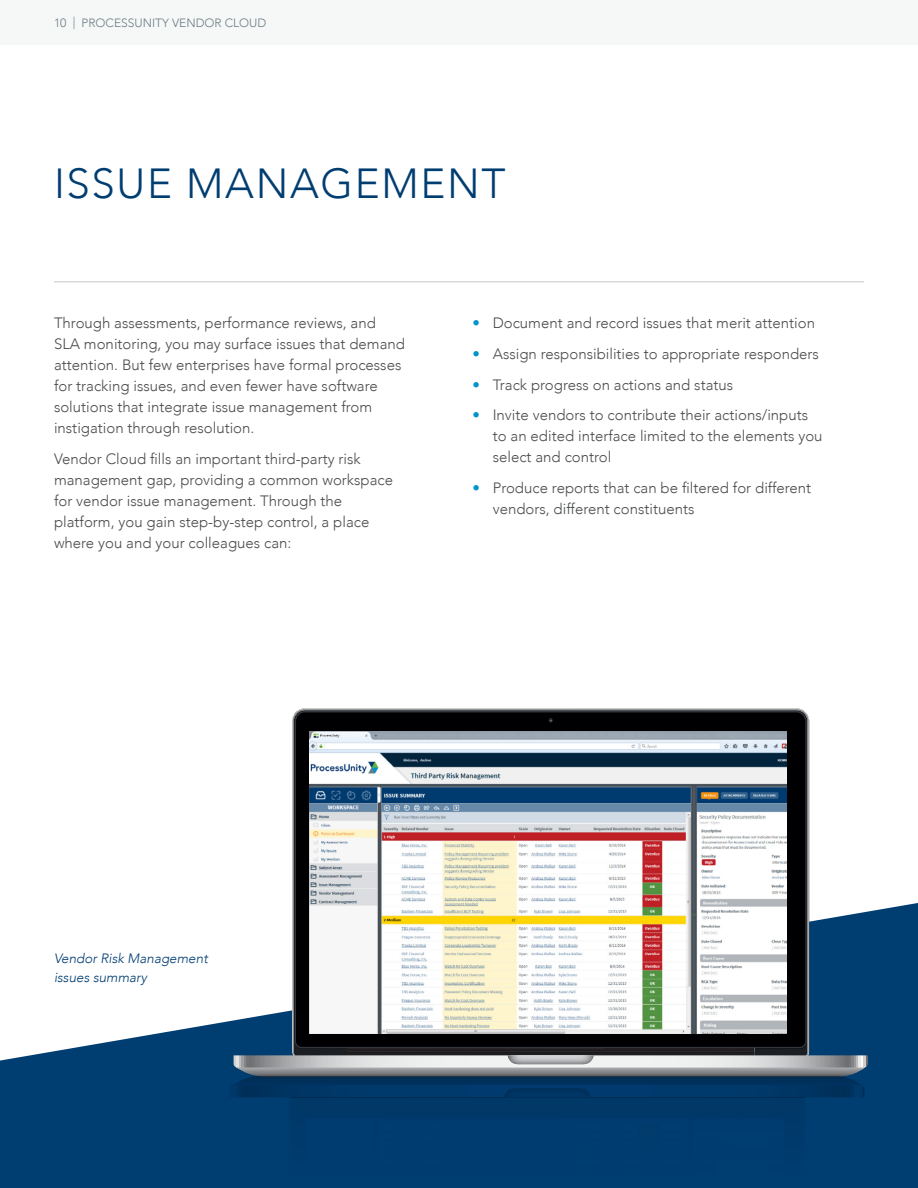
<style>
.page{position:relative;width:918px;height:1188px;background:#fff}
.page>*{position:absolute;margin:0;border:0;box-sizing:border-box;transform-origin:0 0}
.Body_Copy{font:300 42px "Avenir";letter-spacing:.04em;color:#003d71}
.Body_Copy-2{font:300 15px/21px "Avenir";color:#4b4c4d}
.t1{font:italic 300 13.5px/19.5px "Avenir";color:#003d71}
.t2{font:300 12px "Avenir";color:#6b7d84}
.s1{font-size:12.45px}
.s2{font-weight:500;color:#0094ca}
</style>
<div class="page">
<div style="left:0;top:0;width:918px;height:45px;background:#f6f7f7"></div>
<hr style="left:54px;top:281px;width:810px;height:1px;background:#c7c8ca">
<svg style="left:0;top:903px;width:918px;height:285px;fill:#003d71"></svg>
<svg style="left:289px;top:1097px;width:517px;height:91px"></svg>
<svg style="left:344px;top:1097px;width:406px;height:7px;background:#003665"></svg>
<div style="left:291px;top:1104px;width:512px;height:84px;background:#003869"></div>
<div style="left:306px;top:1119px;width:478px;height:69px;background:#003c70"></div>
<svg style="left:292px;top:708px;width:517px;height:347px;background:#747576"></svg>
<svg style="left:295px;top:711px;width:512px;height:337px;background:#0a0b0e"></svg>
<svg style="left:348px;top:1049px;width:406px;height:6px;background:#201e21"></svg>
<svg style="left:295px;top:1040px;width:310px;height:9px;background:#0a0a0e"></svg>
<svg style="left:296px;top:711px;width:8px;height:6px"></svg>
<img style="left:309px;top:732px;width:478px;height:301px">
<svg style="left:230px;top:1055px;width:638px;height:42px;background:#567189"></svg>
<p class="t2" style="left:54px;top:16px;width:214px">10 <span class="s1">|</span> PROCESSUNITY VENDOR CLOUD</p>
<p class="Body_Copy" style="left:54px;top:158px;width:453px">ISSUE MANAGEMENT</p>
<p class="Body_Copy-2" style="left:54px;top:313px;width:352px">Through assessments, performance reviews, and SLA monitoring, you may surface issues that demand attention. But few enterprises have formal processes for tracking issues, and even fewer have software solutions that integrate issue management from instigation through resolution.</p>
<p class="Body_Copy-2" style="left:54px;top:448px;width:341px">Vendor Cloud fills an important third-party risk management gap, providing a common workspace for vendor issue management. Through the platform, you gain step-by-step control, a place where you and your colleagues can:</p>
<p class="Body_Copy-2" style="left:472px;top:313px;width:344px"><span class="s2">•</span> Document and record issues that merit attention</p>
<p class="Body_Copy-2" style="left:472px;top:343px;width:348px"><span class="s2">•</span> Assign responsibilities to appropriate responders</p>
<p class="Body_Copy-2" style="left:472px;top:374px;width:262px"><span class="s2">•</span> Track progress on actions and status</p>
<p class="Body_Copy-2" style="left:493px;top:405px;width:331px;text-indent:-20px"><span class="s2">•</span> Invite vendors to contribute their actions/inputs to an edited interface limited to the elements you select and control</p>
<p class="Body_Copy-2" style="left:493px;top:477px;width:320px;text-indent:-20px"><span class="s2">•</span> Produce reports that can be filtered for different vendors, different constituents</p>
<p class="t1" style="left:54px;top:948px;width:155px">Vendor Risk Management issues summary</p>
</div>
